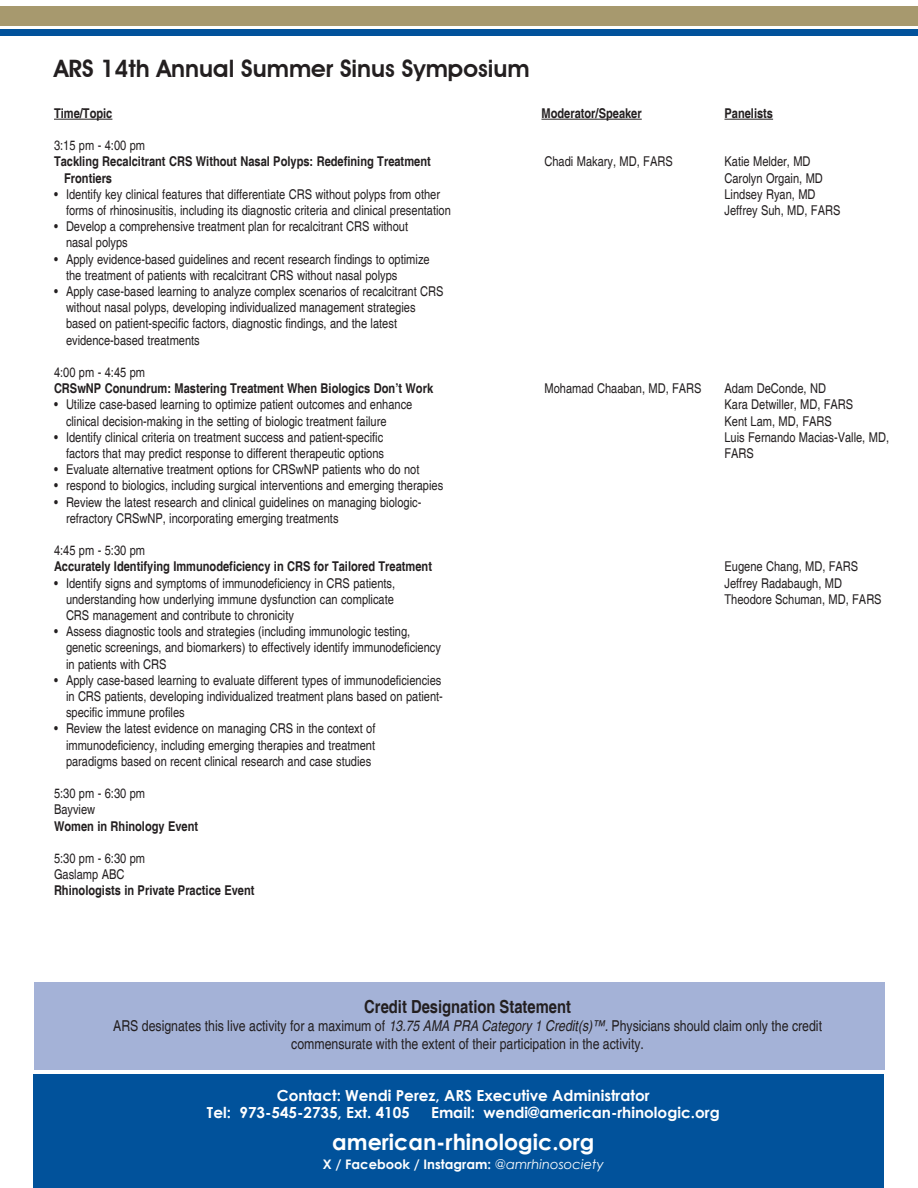
<style>
.page{position:relative;width:918px;height:1188px;background:#fff}
.page>*{position:absolute;margin:0;border:0;box-sizing:border-box;transform-origin:0 0}
.t1{font:600 24px "Avant Garde IT Cby BT";color:#231f20}
.t2{font:700 22.2px "Century Gothic";color:#fff}
.t3{font:700 condensed 18px "Helvetica";color:#231f20}
.t4{font:700 15.3px "Century Gothic";color:#fff}
.t5{font:condensed 15px/18px "Helvetica";color:#231f20;text-align:center}
.t6{font:condensed 13.5px/16.2px "Helvetica";color:#231f20}
.t7{font:700 condensed 13.5px "Helvetica";color:#231f20}
.t8{font:13.5px "Avant Garde IT Cby BT";color:#231f20}
.t9{font:700 13.2px "Century Gothic";color:#fff}
.s1{font-style:italic}
.s2{font-weight:400;font-style:italic}
</style>
<div class="page">
<div style="left:0;top:7px;width:918px;height:19px;background:#a7996e"></div>
<div style="left:0;top:29px;width:918px;height:7px;background:#01529b"></div>
<hr style="left:54px;top:119px;width:58px;height:1px;background:#231f20">
<hr style="left:542px;top:119px;width:100px;height:1px;background:#231f20">
<hr style="left:724px;top:119px;width:49px;height:1px;background:#231f20">
<div style="left:34px;top:1075px;width:850px;height:113px;background:#01529b"></div>
<div style="left:34px;top:982px;width:850px;height:88px;background:#a4b2d7"></div>
<p class="t1" style="left:54px;top:54px;width:477px">ARS 14th Annual Summer Sinus Symposium</p>
<p class="t7" style="left:54px;top:105px;width:60px">Time/Topic</p>
<p class="t7" style="left:542px;top:105px;width:102px">Moderator/Speaker</p>
<p class="t7" style="left:724px;top:105px;width:50px">Panelists</p>
<p class="t6" style="left:54px;top:138px;width:93px">3:15 pm - 4:00 pm</p>
<p class="t7" style="left:54px;top:154px;width:378px">Tackling Recalcitrant CRS Without Nasal Polyps: Redefining Treatment</p>
<p class="t6" style="left:544px;top:154px;width:130px">Chadi Makary, MD, FARS</p>
<p class="t6" style="left:724px;top:154px;width:88px">Katie Melder, MD</p>
<p class="t7" style="left:64px;top:170px;width:49px">Frontiers</p>
<p class="t6" style="left:724px;top:170px;width:100px">Carolyn Orgain, MD</p>
<p class="t6" style="left:54px;top:186px;width:388px">• Identify key clinical features that differentiate CRS without polyps from other</p>
<p class="t6" style="left:725px;top:186px;width:93px">Lindsey Ryan, MD</p>
<p class="t6" style="left:66px;top:202px;width:386px">forms of rhinosinusitis, including its diagnostic criteria and clinical presentation</p>
<p class="t6" style="left:725px;top:202px;width:117px">Jeffrey Suh, MD, FARS</p>
<p class="t6" style="left:66px;top:219px;width:344px;text-indent:-12px">• Develop a comprehensive treatment plan for recalcitrant CRS without nasal polyps</p>
<p class="t6" style="left:66px;top:251px;width:365px;text-indent:-12px">• Apply evidence-based guidelines and recent research findings to optimize the treatment of patients with recalcitrant CRS without nasal polyps</p>
<p class="t6" style="left:66px;top:283px;width:379px;text-indent:-12px">• Apply case-based learning to analyze complex scenarios of recalcitrant CRS without nasal polyps, developing individualized management strategies based on patient-specific factors, diagnostic findings, and the latest evidence-based treatments</p>
<p class="t6" style="left:54px;top:364px;width:93px">4:00 pm - 4:45 pm</p>
<p class="t7" style="left:54px;top:380px;width:381px">CRSwNP Conundrum: Mastering Treatment When Biologics Don’t Work</p>
<p class="t6" style="left:544px;top:381px;width:159px">Mohamad Chaaban, MD, FARS</p>
<p class="t6" style="left:724px;top:381px;width:103px">Adam DeConde, ND</p>
<p class="t6" style="left:54px;top:397px;width:360px">• Utilize case-based learning to optimize patient outcomes and enhance</p>
<p class="t6" style="left:725px;top:397px;width:130px">Kara Detwiller, MD, FARS</p>
<p class="t6" style="left:66px;top:413px;width:322px">clinical decision-making in the setting of biologic treatment failure</p>
<p class="t6" style="left:725px;top:413px;width:109px">Kent Lam, MD, FARS</p>
<p class="t6" style="left:54px;top:429px;width:331px">• Identify clinical criteria on treatment success and patient-specific</p>
<p class="t6" style="left:725px;top:429px;width:166px">Luis Fernando Macias-Valle, MD,</p>
<p class="t6" style="left:66px;top:445px;width:320px">factors that may predict response to different therapeutic options</p>
<p class="t6" style="left:725px;top:445px;width:31px">FARS</p>
<p class="t6" style="left:54px;top:462px;width:367px">• Evaluate alternative treatment options for CRSwNP patients who do not</p>
<p class="t6" style="left:54px;top:478px;width:391px">• respond to biologics, including surgical interventions and emerging therapies</p>
<p class="t6" style="left:66px;top:494px;width:357px;text-indent:-12px">• Review the latest research and clinical guidelines on managing biologic&shy;refractory CRSwNP, incorporating emerging treatments</p>
<p class="t6" style="left:54px;top:543px;width:93px">4:45 pm - 5:30 pm</p>
<p class="t7" style="left:54px;top:559px;width:380px">Accurately Identifying Immunodeficiency in CRS for Tailored Treatment</p>
<p class="t6" style="left:724px;top:559px;width:135px">Eugene Chang, MD, FARS</p>
<p class="t6" style="left:54px;top:575px;width:343px">• Identify signs and symptoms of immunodeficiency in CRS patients,</p>
<p class="t6" style="left:725px;top:575px;width:119px">Jeffrey Radabaugh, MD</p>
<p class="t6" style="left:66px;top:591px;width:330px">understanding how underlying immune dysfunction can complicate</p>
<p class="t6" style="left:725px;top:591px;width:159px">Theodore Schuman, MD, FARS</p>
<p class="t6" style="left:66px;top:607px;width:229px">CRS management and contribute to chronicity</p>
<p class="t6" style="left:66px;top:624px;width:377px;text-indent:-12px">• Assess diagnostic tools and strategies (including immunologic testing, genetic screenings, and biomarkers) to effectively identify immunodeficiency in patients with CRS</p>
<p class="t6" style="left:66px;top:672px;width:378px;text-align:justify;text-indent:-12px">• Apply case-based learning to evaluate different types of immunodeficiencies in CRS patients, developing individualized treatment plans based on patient&shy;specific immune profiles</p>
<p class="t6" style="left:66px;top:721px;width:311px;text-align:justify;text-indent:-12px">• Review the latest evidence on managing CRS in the context of immunodeficiency, including emerging therapies and treatment paradigms based on recent clinical research and case studies</p>
<p class="t6" style="left:54px;top:786px;width:93px">5:30 pm - 6:30 pm</p>
<p class="t6" style="left:54px;top:802px;width:43px">Bayview</p>
<p class="t7" style="left:54px;top:818px;width:146px">Women in Rhinology Event</p>
<p class="t6" style="left:54px;top:850px;width:93px">5:30 pm - 6:30 pm</p>
<p class="t6" style="left:54px;top:867px;width:72px">Gaslamp ABC</p>
<p class="t7" style="left:54px;top:883px;width:202px">Rhinologists in Private Practice Event</p>
<p class="t3" style="left:364px;top:996px;width:208px">Credit Designation Statement</p>
<p class="t5" style="left:113px;top:1017px;width:710px">ARS designates this live activity for a maximum of <span class="s1">13.75 AMA PRA Category 1 Credit(s)™.</span> Physicians should claim only the credit commensurate with the extent of their participation in the activity.</p>
<p class="t4" style="left:277px;top:1084px;width:374px">Contact: Wendi Perez, ARS Executive Administrator</p>
<p class="t4" style="left:207px;top:1101px;width:204px">Tel: 973-545-2735, Ext. 4105</p>
<p class="t4" style="left:431px;top:1101px;width:290px">Email: wendi@american-rhinologic.org</p>
<p class="t2" style="left:332px;top:1125px;width:264px">american-rhinologic.org</p>
<p class="t9" style="left:323px;top:1154px;width:282px">X / Facebook / Instagram: <span class="s2">@amrhinosociety</span></p>
<p class="t8" style="left:452px;top:1156px;width:8px">|</p>
</div>
